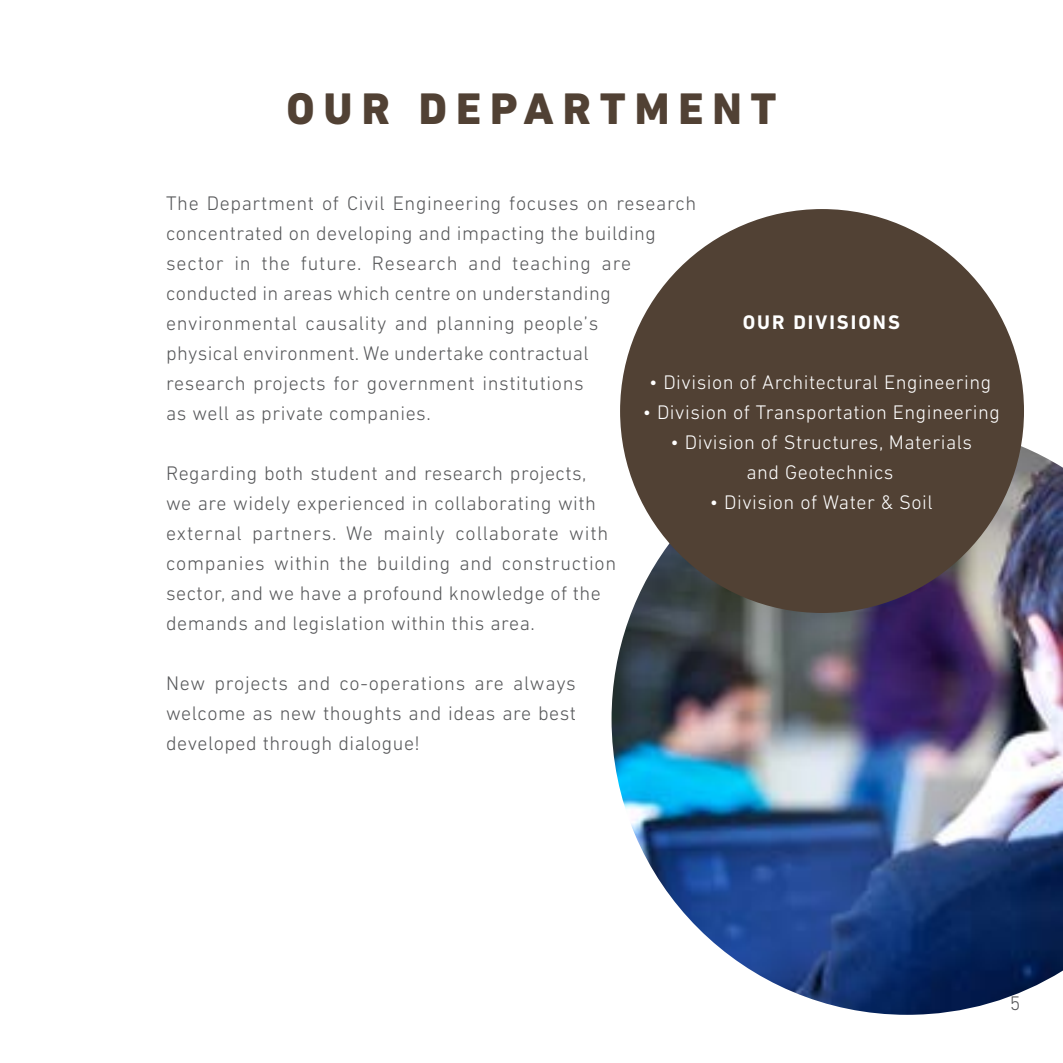
<style>
.page{position:relative;width:1063px;height:1063px;background:#fff}
.page>*{position:absolute;margin:0;border:0;box-sizing:border-box;transform-origin:0 0}
.t1{font:800 45px "DIN Next LT Pro";letter-spacing:.2em;color:#514134}
.t2{font:300 20px/30px "DIN Next LT Pro";letter-spacing:.025em;color:#57585a}
.t3{font:300 20px/30px "DIN Next LT Pro";letter-spacing:.025em;color:#fff;text-align:center}
.t4{font:700 20px "DIN Next LT Pro";letter-spacing:.1em;color:#fff}
</style>
<div class="page">
<img style="left:612px;top:436px;width:451px;height:579px">
<div style="left:620px;top:209px;width:404px;height:404px;background:#514134;border-radius:50%"></div>
<h1 class="t1" style="left:286px;top:82px;width:492px">OUR DEPARTMENT</h1>
<p class="t2" style="left:166px;top:188px;width:532px">The Department of Civil Engineering focuses on research concentrated on developing and impacting the building sector in the future. Research and teaching are conducted in areas which centre on understanding environmental causality and planning people’s<br>physical environment. We undertake contractual<br>research projects for government institutions<br>as well as private companies.</p>
<p class="t4" style="left:743px;top:310px;width:159px">OUR DIVISIONS</p>
<p class="t3" style="left:649px;top:367px;width:344px">• Division of Architectural Engineering</p>
<p class="t3" style="left:643px;top:397px;width:359px">• Division of Transportation Engineering</p>
<p class="t3" style="left:670px;top:427px;width:303px">• Division of Structures, Materials and Geotechnics</p>
<p class="t3" style="left:710px;top:487px;width:224px">• Division of Water &amp; Soil</p>
<p class="t2" style="left:166px;top:458px;width:452px">Regarding both student and research projects, we are widely experienced in collaborating with external partners. We mainly collaborate with companies within the building and construction sector, and we have a profound knowledge of the demands and legislation within this area.</p>
<p class="t2" style="left:166px;top:668px;width:411px;text-align:justify">New projects and co-operations are always welcome as new thoughts and ideas are best developed through dialogue!</p>
<p class="t2" style="left:1010px;top:988px;width:12px">5</p>
</div>
